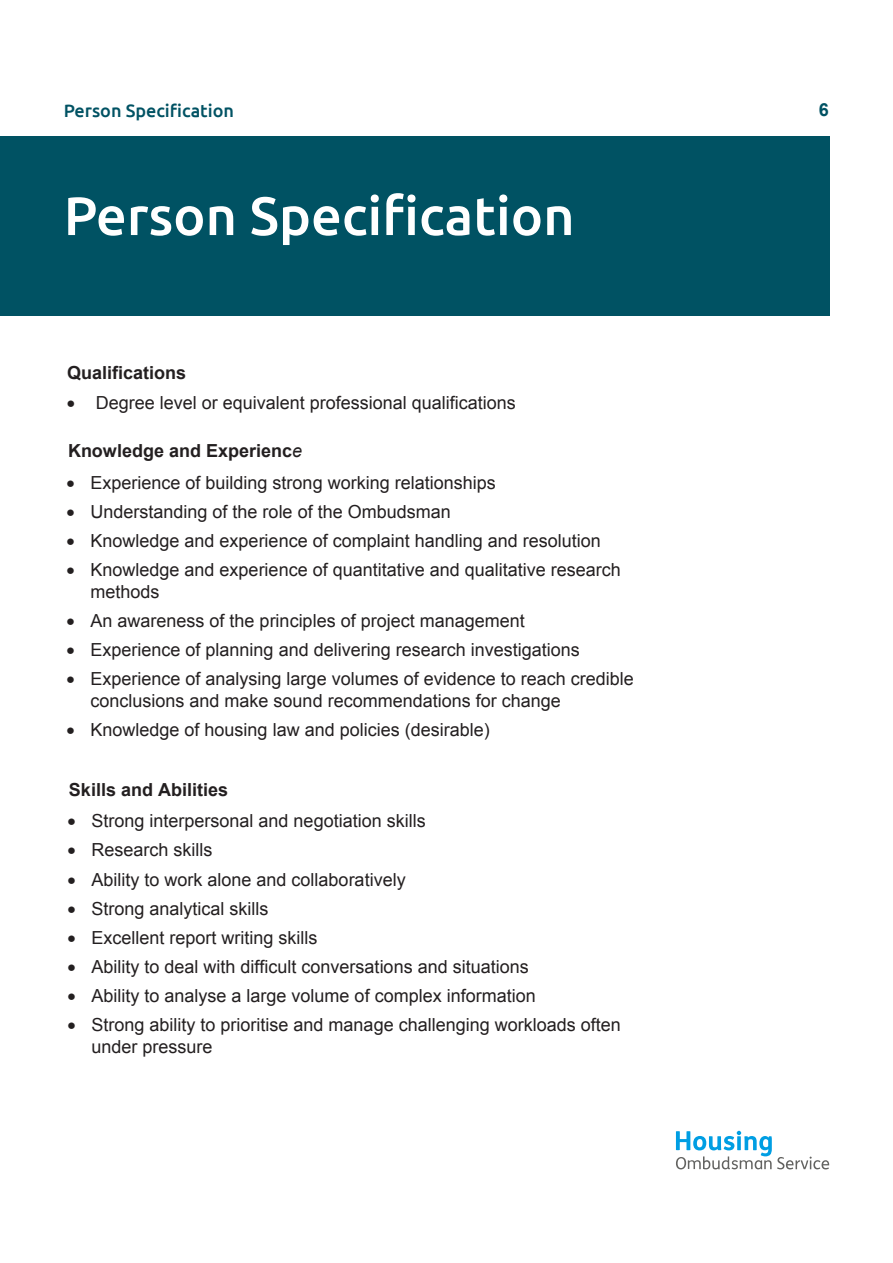
<style>
.page{position:relative;width:893px;height:1263px;background:#fff}
.page>*{position:absolute;margin:0;border:0;box-sizing:border-box;transform-origin:0 0}
.t1{font:500 54px "Ubuntu";color:#fff}
.t2{font:18px/21.6px "Arial";color:#231f20}
.t3{font:700 18px "Arial";color:#231f20}
.Top_Left{font:500 18px "Ubuntu";color:#005263}
.Body1{font:700 18px "Arial";color:#231f20}
.Top_Right{font:700 18px "Arial";color:#005263}
.s1{font-style:inherit}
.s2{font-weight:400;font-style:italic}
</style>
<div class="page">
<svg style="left:676px;top:1131px;width:153px;height:38px"></svg>
<div style="left:0;top:136px;width:829px;height:180px;background:#005263"></div>
<p class="Top_Left" style="left:64px;top:99px;width:172px">Person Specification</p>
<p class="Top_Right" style="left:819px;top:98px;width:12px">6</p>
<h1 class="t1" style="left:64px;top:182px;width:512px">Person Specification</h1>
<p class="Body1" style="left:67px;top:360px;width:121px">Qualifications</p>
<p class="t2" style="left:67px;top:392px;width:451px">• Degree level or equivalent professional qualifications</p>
<p class="t3" style="left:68px;top:439px;width:236px">Knowledge and <span class="s1">Experienc</span><span class="s2">e</span></p>
<p class="t2" style="left:67px;top:472px;width:431px">• Experience of building strong working relationships</p>
<p class="t2" style="left:67px;top:501px;width:386px">• Understanding of the role of the Ombudsman</p>
<p class="t2" style="left:67px;top:530px;width:536px">• Knowledge and experience of complaint handling and resolution</p>
<p class="t2" style="left:91px;top:559px;width:532px;text-indent:-24px">• Knowledge and experience of quantitative and qualitative research methods</p>
<p class="t2" style="left:67px;top:610px;width:460px">• An awareness of the principles of project management</p>
<p class="t2" style="left:67px;top:639px;width:515px">• Experience of planning and delivering research investigations</p>
<p class="t2" style="left:91px;top:668px;width:545px;text-indent:-24px">• Experience of analysing large volumes of evidence to reach credible conclusions and make sound recommendations for change</p>
<p class="t2" style="left:67px;top:719px;width:425px">• Knowledge of housing law and policies (desirable)</p>
<p class="t3" style="left:69px;top:778px;width:161px">Skills and Abilities</p>
<p class="t2" style="left:68px;top:810px;width:360px">• Strong interpersonal and negotiation skills</p>
<p class="t2" style="left:68px;top:839px;width:147px">• Research skills</p>
<p class="t2" style="left:68px;top:869px;width:340px">• Ability to work alone and collaboratively</p>
<p class="t2" style="left:68px;top:898px;width:203px">• Strong analytical skills</p>
<p class="t2" style="left:68px;top:927px;width:252px">• Excellent report writing skills</p>
<p class="t2" style="left:68px;top:956px;width:463px">• Ability to deal with difficult conversations and situations</p>
<p class="t2" style="left:68px;top:985px;width:470px">• Ability to analyse a large volume of complex information</p>
<p class="t2" style="left:92px;top:1014px;width:531px;text-indent:-24px">• Strong ability to prioritise and manage challenging workloads often under pressure</p>
</div>
